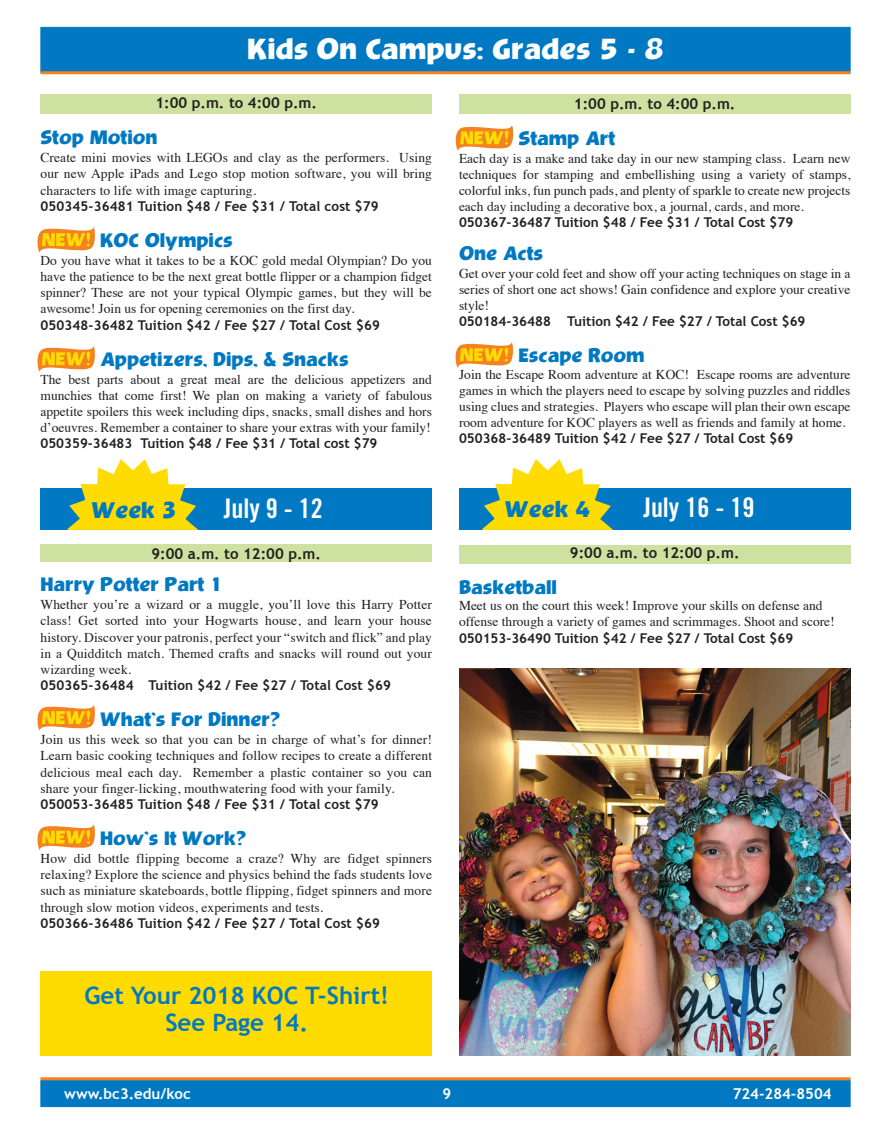
<style>
.page{position:relative;width:891px;height:1134px;background:#fff}
.page>*{position:absolute;margin:0;border:0;box-sizing:border-box;transform-origin:0 0}
.t1{font:700 27px "OPTI Bevis";color:#fff}
.t2{font:27px "Trade Gothic LT Std Bd Cn 20";color:#fff}
.t3{font:700 24px/27px "Trebuchet MS";color:#0079c2;text-align:center}
.t4{font:700 21px "OPTI Bevis";color:#0079c2}
.t5{font:700 18px "OPTI Bevis";color:#0079c2}
.t6{font:700 15px "Trebuchet MS";color:#231f20}
.t7{font:700 15px "Trebuchet MS";color:#fff}
.t8{font:13.5px/16.2px "Times";color:#231f20;text-align:justify}
.t9{font:700 13.5px "Trebuchet MS";color:#231f20}
</style>
<div class="page">
<img style="left:459px;top:669px;width:391px;height:387px">
<div style="left:459px;top:545px;width:391px;height:18px;background:#cde2a0"></div>
<div style="left:459px;top:94px;width:391px;height:20px;background:#cde2a0"></div>
<div style="left:40px;top:544px;width:392px;height:18px;background:#cde2a0"></div>
<div style="left:40px;top:488px;width:392px;height:41px;background:#0079c2"></div>
<div style="left:459px;top:488px;width:391px;height:41px;background:#0079c2"></div>
<div style="left:40px;top:27px;width:811px;height:46px;background:#0079c2"></div>
<svg style="left:40px;top:1080px;width:811px;height:27px;background:#0379c0"></svg>
<hr style="left:40px;top:71px;width:810px;height:3px;background:#f58220">
<svg style="left:67px;top:459px;width:133px;height:71px"></svg>
<svg style="left:482px;top:459px;width:133px;height:71px"></svg>
<hr style="left:40px;top:1077px;width:810px;height:3px;background:#f58220">
<div style="left:40px;top:971px;width:392px;height:84px;background:#ffdc01"></div>
<svg style="left:37px;top:824px;width:58px;height:26px"></svg>
<div style="left:40px;top:94px;width:392px;height:20px;background:#cde2a0"></div>
<svg style="left:37px;top:705px;width:58px;height:26px"></svg>
<svg style="left:37px;top:227px;width:58px;height:26px"></svg>
<svg style="left:455px;top:342px;width:58px;height:26px"></svg>
<svg style="left:37px;top:346px;width:58px;height:26px"></svg>
<svg style="left:455px;top:125px;width:59px;height:26px"></svg>
<h1 class="t1" style="left:247px;top:30px;width:418px">Kids On Campus: Grades 5 - 8</h1>
<p class="t6" style="left:155px;top:93px;width:163px">1:00 p.m. to 4:00 p.m.</p>
<h3 class="t5" style="left:40px;top:125px;width:118px">Stop Motion</h3>
<p class="t8" style="left:40px;top:148px;width:393px">Create mini movies with LEGOs and clay as the performers. Using our new Apple iPads and Lego stop motion software, you will bring characters to life with image capturing.</p>
<p class="t9" style="left:40px;top:198px;width:340px">050345-36481 Tuition $48 / Fee $31 / Total cost $79</p>
<h3 class="t5" style="left:100px;top:228px;width:134px">KOC Olympics</h3>
<p class="t8" style="left:40px;top:251px;width:393px">Do you have what it takes to be a KOC gold medal Olympian? Do you have the patience to be the next great bottle flipper or a champion fidget spinner? These are not your typical Olympic games, but they will be awesome! Join us for opening ceremonies on the first day.</p>
<p class="t9" style="left:40px;top:316px;width:341px">050348-36482 Tuition $42 / Fee $27 / Total Cost $69</p>
<h3 class="t5" style="left:100px;top:347px;width:250px">Appetizers, Dips, &amp; Snacks</h3>
<p class="t8" style="left:40px;top:370px;width:393px">The best parts about a great meal are the delicious appetizers and munchies that come first! We plan on making a variety of fabulous appetite spoilers this week including dips, snacks, small dishes and hors d’oeuvres. Remember a container to share your extras with your family!</p>
<p class="t9" style="left:40px;top:435px;width:339px">050359-36483 Tuition $48 / Fee $31 / Total cost $79</p>
<h3 class="t4" style="left:91px;top:496px;width:87px">Week 3</h3>
<h1 class="t2" style="left:224px;top:492px;width:100px">July 9 - 12</h1>
<p class="t6" style="left:151px;top:544px;width:171px">9:00 a.m. to 12:00 p.m.</p>
<h3 class="t5" style="left:40px;top:572px;width:184px">Harry Potter Part 1</h3>
<p class="t8" style="left:40px;top:595px;width:393px">Whether you’re a wizard or a muggle, you’ll love this Harry Potter class! Get sorted into your Hogwarts house, and learn your house history. Discover your patronis, perfect your “switch and flick” and play in a Quidditch match. Themed crafts and snacks will round out your wizarding week.</p>
<p class="t9" style="left:40px;top:677px;width:352px">050365-36484 Tuition $42 / Fee $27 / Total Cost $69</p>
<h3 class="t5" style="left:100px;top:707px;width:182px">What’s For Dinner?</h3>
<p class="t8" style="left:40px;top:730px;width:393px">Join us this week so that you can be in charge of what’s for dinner!<br>Learn basic cooking techniques and follow recipes to create a different delicious meal each day. Remember a plastic container so you can share your finger-licking, mouthwatering food with your family.</p>
<p class="t9" style="left:40px;top:796px;width:340px">050053-36485 Tuition $48 / Fee $31 / Total cost $79</p>
<h3 class="t5" style="left:100px;top:826px;width:148px">How’s It Work?</h3>
<p class="t8" style="left:40px;top:849px;width:393px">How did bottle flipping become a craze? Why are fidget spinners relaxing? Explore the science and physics behind the fads students love such as miniature skateboards, bottle flipping, fidget spinners and more through slow motion videos, experiments and tests.</p>
<p class="t9" style="left:40px;top:915px;width:341px">050366-36486 Tuition $42 / Fee $27 / Total Cost $69</p>
<h2 class="t3" style="left:85px;top:982px;width:306px">Get Your 2018 KOC T-Shirt!<br>See Page 14.</h2>
<p class="t6" style="left:574px;top:94px;width:163px">1:00 p.m. to 4:00 p.m.</p>
<h3 class="t5" style="left:519px;top:126px;width:98px">Stamp Art</h3>
<p class="t8" style="left:459px;top:149px;width:393px">Each day is a make and take day in our new stamping class. Learn new techniques for stamping and embellishing using a variety of stamps, colorful inks, fun punch pads, and plenty of sparkle to create new projects each day including a decorative box, a journal, cards, and more.</p>
<p class="t9" style="left:459px;top:214px;width:336px">050367-36487 Tuition $48 / Fee $31 / Total Cost $79</p>
<h3 class="t5" style="left:459px;top:241px;width:86px">One Acts</h3>
<p class="t8" style="left:459px;top:264px;width:393px">Get over your cold feet and show off your acting techniques on stage in a series of short one act shows! Gain confidence and explore your creative style!</p>
<p class="t9" style="left:459px;top:313px;width:348px">050184-36488 Tuition $42 / Fee $27 / Total Cost $69</p>
<h3 class="t5" style="left:519px;top:344px;width:128px">Escape Room</h3>
<p class="t8" style="left:459px;top:365px;width:393px">Join the Escape Room adventure at KOC! Escape rooms are adventure games in which the players need to escape by solving puzzles and riddles using clues and strategies. Players who escape will plan their own escape room adventure for KOC players as well as friends and family at home.</p>
<p class="t9" style="left:459px;top:430px;width:336px">050368-36489 Tuition $42 / Fee $27 / Total Cost $69</p>
<h3 class="t4" style="left:505px;top:495px;width:87px">Week 4</h3>
<h1 class="t2" style="left:644px;top:491px;width:112px">July 16 - 19</h1>
<p class="t6" style="left:570px;top:543px;width:171px">9:00 a.m. to 12:00 p.m.</p>
<h3 class="t5" style="left:459px;top:575px;width:99px">Basketball</h3>
<p class="t8" style="left:459px;top:596px;width:377px">Meet us on the court this week! Improve your skills on defense and offense through a variety of games and scrimmages. Shoot and score!</p>
<p class="t9" style="left:459px;top:629px;width:336px">050153-36490 Tuition $42 / Fee $27 / Total Cost $69</p>
<p class="t7" style="left:64px;top:1084px;width:128px">www.bc3.edu/koc</p>
<p class="t7" style="left:442px;top:1084px;width:10px">9</p>
<p class="t7" style="left:733px;top:1084px;width:100px">724-284-8504</p>
</div>
